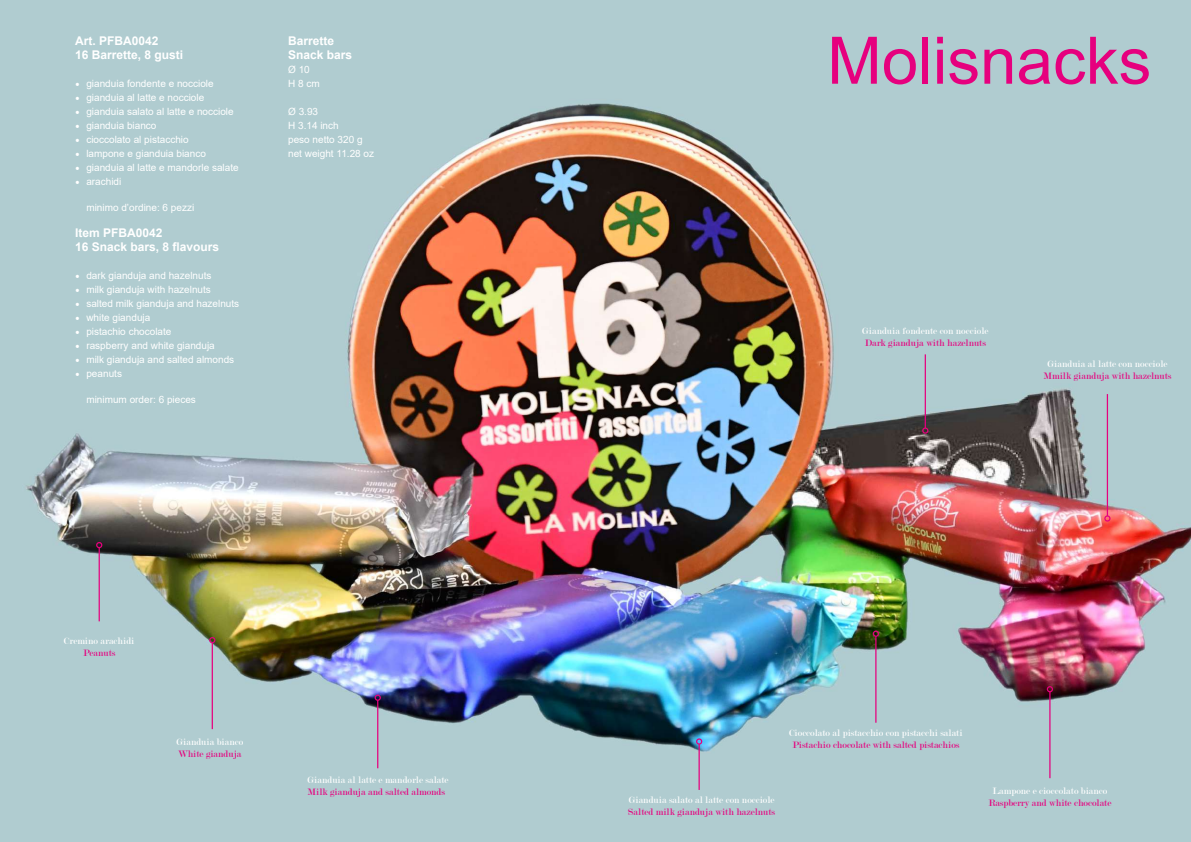
<style>
.page{position:relative;width:1191px;height:842px;background:#fff}
.page>*{position:absolute;margin:0;border:0;box-sizing:border-box;transform-origin:0 0}
.t1{font:65.5px "Arial";color:#e6007e}
.t2{font:700 12px/14px "Arial";color:#fff}
.t3{font:10px/14px "Arial";color:#fff}
.t4{font:10px "Modern";color:#fff}
.t5{font:10px "Modern";color:#e6007e}
.s1{font-family:"Minion Pro";font-size:12px}
</style>
<div class="page">
<img style="left:0;top:0;width:1191px;height:842px">
<hr style="left:99px;top:548px;width:1px;height:73px;background:#e6007e">
<svg style="left:96px;top:542px;width:6px;height:6px"></svg>
<hr style="left:212px;top:643px;width:1px;height:86px;background:#e6007e">
<svg style="left:209px;top:637px;width:6px;height:6px"></svg>
<hr style="left:377px;top:700px;width:1px;height:68px;background:#e6007e">
<div style="left:374px;top:694px;width:7px;height:7px;border:1px solid #e6007e;border-radius:50%"></div>
<hr style="left:698px;top:744px;width:2px;height:46px;background:#e6007e">
<div style="left:696px;top:738px;width:6px;height:7px;border:1px solid #e6007e;border-radius:50%"></div>
<hr style="left:875px;top:636px;width:1px;height:87px;background:#e6007e">
<div style="left:872px;top:631px;width:7px;height:6px;border:1px solid #e6007e;border-radius:50%"></div>
<hr style="left:1106px;top:394px;width:2px;height:122px;background:#e6007e">
<div style="left:1104px;top:515px;width:6px;height:7px;border:1px solid #e6007e;border-radius:50%"></div>
<hr style="left:924px;top:354px;width:2px;height:74px;background:#e6007e">
<div style="left:922px;top:427px;width:6px;height:7px;border:1px solid #e6007e;border-radius:50%"></div>
<hr style="left:1049px;top:692px;width:1px;height:86px;background:#e6007e">
<div style="left:1046px;top:686px;width:7px;height:6px;border:1px solid #e6007e;border-radius:50%"></div>
<p class="t2" style="left:75px;top:34px;width:110px">Art. PFBA0042<br>16 Barrette, 8 gusti</p>
<p class="t3" style="left:75px;top:76px;width:140px"><span class="s1">•</span> gianduia fondente e nocciole</p>
<p class="t3" style="left:75px;top:90px;width:131px"><span class="s1">•</span> gianduia al latte e nocciole</p>
<p class="t3" style="left:75px;top:104px;width:160px"><span class="s1">•</span> gianduia salato al latte e nocciole</p>
<p class="t3" style="left:75px;top:118px;width:83px"><span class="s1">•</span> gianduia bianco</p>
<p class="t3" style="left:75px;top:132px;width:115px"><span class="s1">•</span> cioccolato al pistacchio</p>
<p class="t3" style="left:75px;top:146px;width:132px"><span class="s1">•</span> lampone e gianduia bianco</p>
<p class="t3" style="left:75px;top:160px;width:165px"><span class="s1">•</span> gianduia al latte e mandorle salate</p>
<p class="t3" style="left:75px;top:174px;width:48px"><span class="s1">•</span> arachidi</p>
<p class="t3" style="left:86px;top:200px;width:109px">minimo d’ordine: 6 pezzi</p>
<p class="t2" style="left:75px;top:225px;width:146px;line-height:14.4px">Item PFBA0042<br>16 Snack bars, 8 flavours</p>
<p class="t3" style="left:75px;top:269px;width:138px"><span class="s1">•</span> dark gianduja and hazelnuts</p>
<p class="t3" style="left:75px;top:283px;width:137px"><span class="s1">•</span> milk gianduja with hazelnuts</p>
<p class="t3" style="left:75px;top:297px;width:166px"><span class="s1">•</span> salted milk gianduja and hazelnuts</p>
<p class="t3" style="left:75px;top:311px;width:77px"><span class="s1">•</span> white gianduja</p>
<p class="t3" style="left:75px;top:325px;width:98px"><span class="s1">•</span> pistachio chocolate</p>
<p class="t3" style="left:75px;top:339px;width:141px"><span class="s1">•</span> raspberry and white gianduja</p>
<p class="t3" style="left:75px;top:353px;width:161px"><span class="s1">•</span> milk gianduja and salted almonds</p>
<p class="t3" style="left:75px;top:367px;width:48px"><span class="s1">•</span> peanuts</p>
<p class="t3" style="left:86px;top:393px;width:111px">minimum order: 6 pieces</p>
<p class="t2" style="left:288px;top:34px;width:66px">Barrette<br>Snack bars</p>
<p class="t3" style="left:288px;top:62px;width:33px">Ø 10<br>H 8 cm</p>
<p class="t3" style="left:288px;top:104px;width:87px">Ø 3.93<br>H 3.14 inch<br>peso netto 320 g net weight 11.28 oz</p>
<h1 class="t1" style="left:827px;top:16px;width:325px">Molisnacks</h1>
<p class="t4" style="left:862px;top:326px;width:128px">Gianduia fondente con nocciole</p>
<p class="t5" style="left:864px;top:338px;width:123px">Dark gianduja with hazelnuts</p>
<p class="t4" style="left:1047px;top:358px;width:121px">Gianduia al latte con nocciole</p>
<p class="t5" style="left:1043px;top:370px;width:129px">Mmilk gianduja with hazelnuts</p>
<p class="t4" style="left:64px;top:635px;width:72px">Cremino arachidi</p>
<p class="t5" style="left:83px;top:647px;width:34px">Peanuts</p>
<p class="t4" style="left:176px;top:737px;width:68px">Gianduia bianco</p>
<p class="t5" style="left:178px;top:749px;width:65px">White gianduja</p>
<p class="t4" style="left:789px;top:727px;width:175px">Cioccolato al pistacchio con pistacchi salati</p>
<p class="t5" style="left:792px;top:739px;width:168px">Pistachio chocolate with salted pistachios</p>
<p class="t4" style="left:307px;top:775px;width:142px">Gianduia al latte e mandorle salate</p>
<p class="t5" style="left:307px;top:787px;width:139px">Milk gianduja and salted almonds</p>
<p class="t4" style="left:992px;top:786px;width:116px">Lampone e cioccolato bianco</p>
<p class="t5" style="left:988px;top:798px;width:124px">Raspberry and white chocolate</p>
<p class="t4" style="left:628px;top:795px;width:147px">Gianduia salato al latte con nocciole</p>
<p class="t5" style="left:628px;top:807px;width:148px">Salted milk gianduja with hazelnuts</p>
</div>
